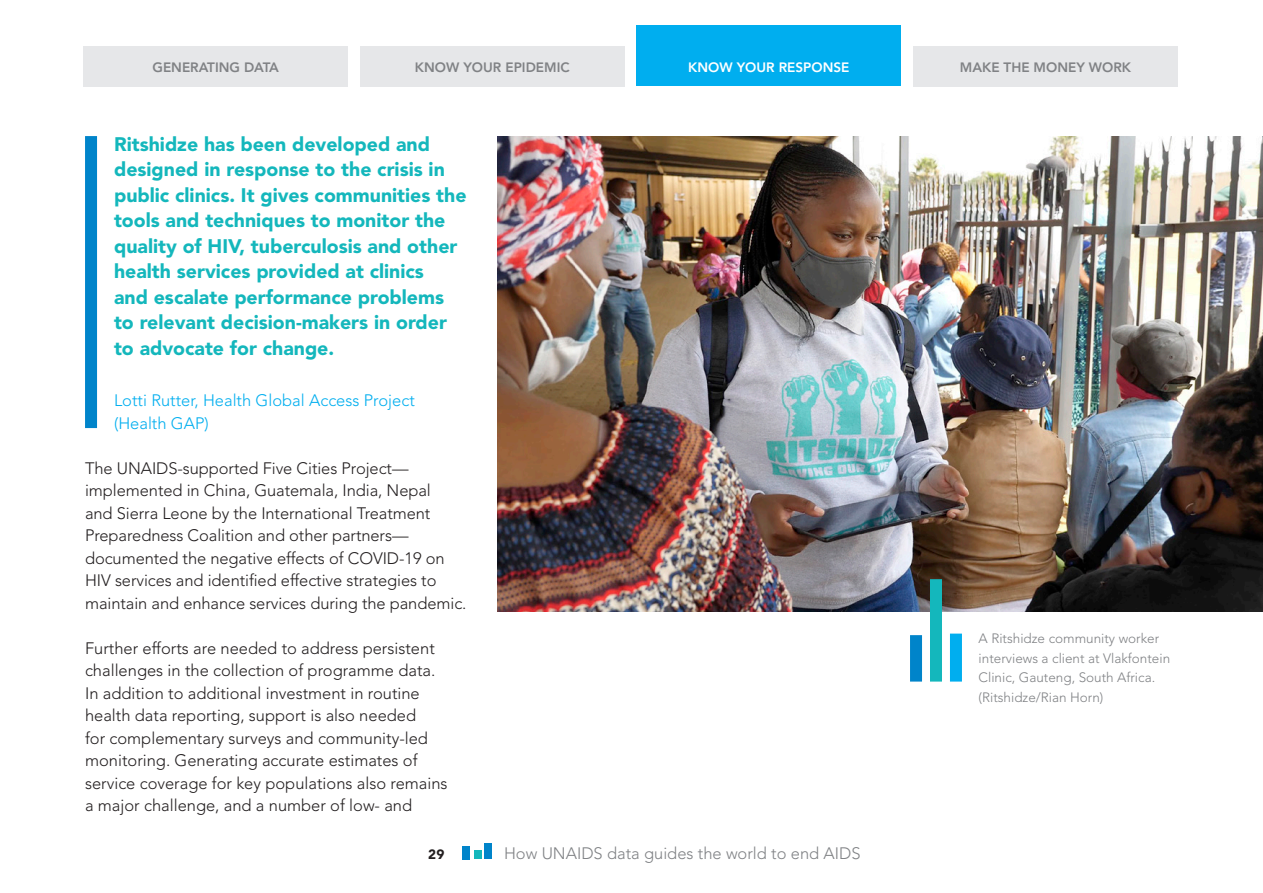
<style>
.page{position:relative;width:1263px;height:893px;background:#fff}
.page>*{position:absolute;margin:0;border:0;box-sizing:border-box;transform-origin:0 0}
.t1{font:900 19.5px/25.5px "Avenir LT Std";color:#14b7bc}
.t2{font:300 16.5px/22.5px "Avenir LT Std";color:#231f20}
.t3{font:300 16.5px/22.5px "Avenir LT Std";color:#00aeef}
.t4{font:300 16.5px "Avenir LT Std";color:#808285}
.t5{font:300 13.5px/19.5px "Avenir LT Std";color:#808285}
.t6{font:800 13.5px "Avenir LT Std";color:#808285}
.t7{font:800 13.5px "Avenir LT Std";color:#fff}
.t8{font:900 13.5px "Avenir LT Std";color:#231f20}
</style>
<div class="page">
<div style="left:636px;top:26px;width:265px;height:60px;background:#00aeef"></div>
<div style="left:360px;top:46px;width:265px;height:40px;background:#e6e7e9"></div>
<div style="left:913px;top:46px;width:265px;height:40px;background:#e6e7e9"></div>
<div style="left:83px;top:46px;width:265px;height:40px;background:#e6e7e9"></div>
<div style="left:484px;top:843px;width:8px;height:16px;background:#0084ca"></div>
<div style="left:473px;top:850px;width:8px;height:9px;background:#14b7bc"></div>
<div style="left:462px;top:846px;width:8px;height:13px;background:#0084ca"></div>
<div style="left:85px;top:136px;width:12px;height:292px;background:#0084ca"></div>
<img style="left:497px;top:136px;width:766px;height:476px">
<div style="left:930px;top:579px;width:12px;height:103px;background:#14b7bc"></div>
<div style="left:950px;top:634px;width:12px;height:48px;background:#00aeef"></div>
<div style="left:910px;top:635px;width:12px;height:47px;background:#0084ca"></div>
<p class="t6" style="left:152px;top:60px;width:128px">GENERATING DATA</p>
<p class="t6" style="left:415px;top:60px;width:156px">KNOW YOUR EPIDEMIC</p>
<p class="t7" style="left:688px;top:60px;width:163px">KNOW YOUR RESPONSE</p>
<p class="t6" style="left:960px;top:60px;width:173px">MAKE THE MONEY WORK</p>
<p class="t1" style="left:114px;top:131px;width:354px">Ritshidze has been developed and designed in response to the crisis in public clinics. It gives communities the tools and techniques to monitor the quality of HIV, tuberculosis and other health services provided at clinics<br>and escalate performance problems to relevant decision-makers in order to advocate for change.</p>
<p class="t3" style="left:114px;top:389px;width:302px">Lotti Rutter, Health Global Access Project (Health GAP)</p>
<p class="t2" style="left:85px;top:457px;width:383px">The UNAIDS-supported Five Cities Project— implemented in China, Guatemala, India, Nepal<br>and Sierra Leone by the International Treatment Preparedness Coalition and other partners— documented the negative effects of COVID-19 on HIV services and identified effective strategies to maintain and enhance services during the pandemic.</p>
<p class="t2" style="left:85px;top:637px;width:364px">Further efforts are needed to address persistent challenges in the collection of programme data.<br>In addition to additional investment in routine health data reporting, support is also needed<br>for complementary surveys and community-led monitoring. Generating accurate estimates of service coverage for key populations also remains a major challenge, and a number of low- and</p>
<p class="t5" style="left:979px;top:629px;width:193px">A Ritshidze community worker interviews a client at Vlakfontein<br>Clinic, Gauteng, South Africa. (Ritshidze/Rian Horn)</p>
<p class="t8" style="left:428px;top:846px;width:18px">29</p>
<p class="t4" style="left:504px;top:844px;width:358px">How UNAIDS data guides the world to end AIDS</p>
</div>
